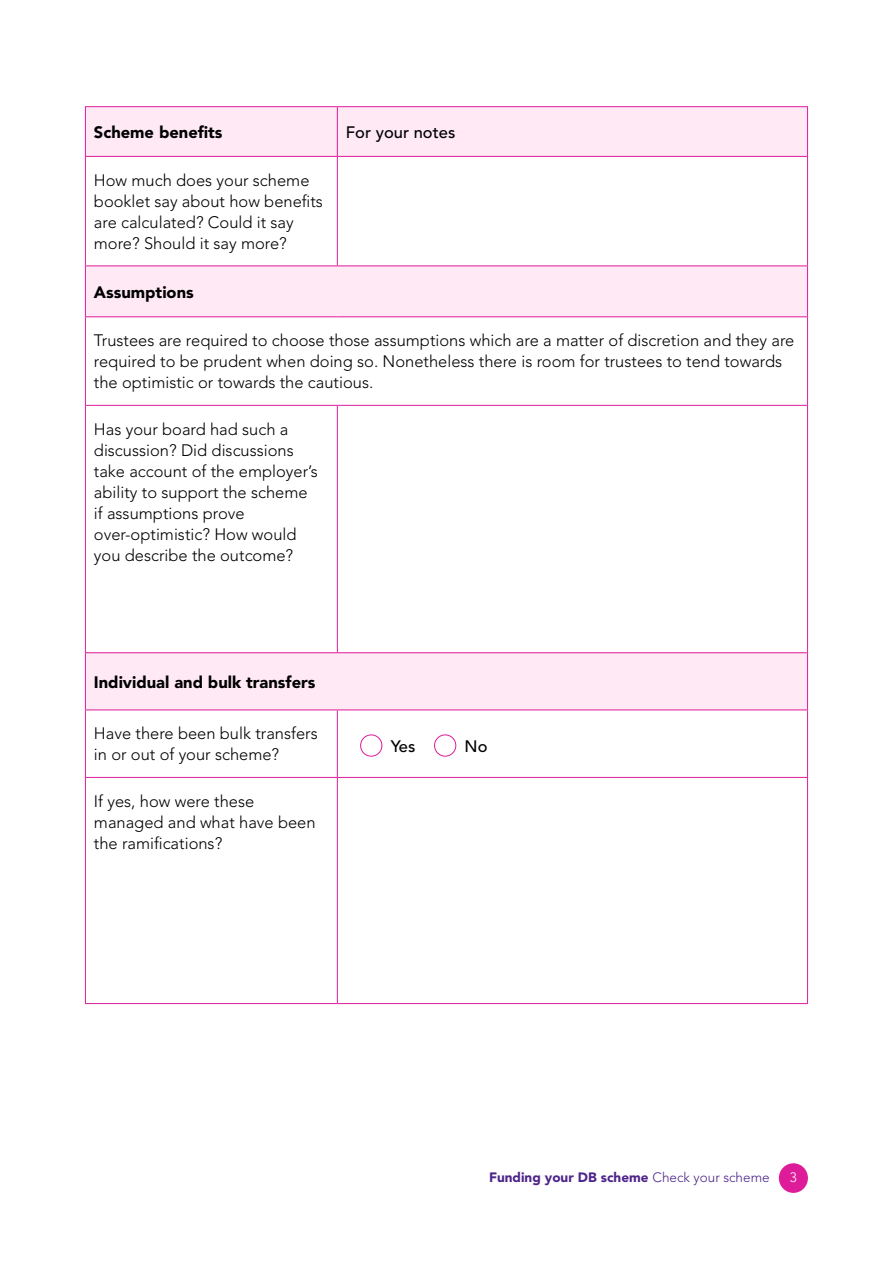
<style>
.page{position:relative;width:893px;height:1263px;background:#fff}
.page>*{position:absolute;margin:0;border:0;box-sizing:border-box;transform-origin:0 0}
.t1{font:300 16.5px/21px "Avenir LT Std";color:#000}
.t2{font:900 16.5px "Avenir LT Std";color:#000}
.t3{font:500 16.5px "Avenir LT Std";color:#000}
.t4{font:900 13.5px "Avenir LT Std";color:#4e258a}
.t5{font:300 13.5px "Avenir LT Std";color:#fff}
.s1{font-weight:300}
</style>
<div class="page">
<div style="left:85px;top:107px;width:252px;height:49px;background:#fee9f5"></div>
<div style="left:337px;top:107px;width:470px;height:49px;background:#fee9f5"></div>
<div style="left:85px;top:266px;width:722px;height:51px;background:#fee9f5"></div>
<div style="left:85px;top:653px;width:722px;height:57px;background:#fee9f5"></div>
<hr style="left:85px;top:107px;width:1px;height:49px;background:#de1b99">
<hr style="left:85px;top:266px;width:1px;height:50px;background:#de1b99">
<hr style="left:85px;top:653px;width:1px;height:56px;background:#de1b99">
<hr style="left:85px;top:106px;width:252px;height:1px;background:#de1b99">
<hr style="left:85px;top:265px;width:252px;height:1px;background:#de1b99">
<hr style="left:85px;top:652px;width:252px;height:1px;background:#de1b99">
<hr style="left:337px;top:107px;width:1px;height:49px;background:#de1b99">
<hr style="left:337px;top:106px;width:471px;height:1px;background:#de1b99">
<hr style="left:337px;top:265px;width:471px;height:1px;background:#de1b99">
<hr style="left:337px;top:652px;width:471px;height:1px;background:#de1b99">
<hr style="left:807px;top:107px;width:1px;height:49px;background:#de1b99">
<hr style="left:807px;top:266px;width:1px;height:50px;background:#de1b99">
<hr style="left:807px;top:653px;width:1px;height:56px;background:#de1b99">
<hr style="left:85px;top:157px;width:1px;height:108px;background:#de1b99">
<hr style="left:85px;top:156px;width:252px;height:1px;background:#de1b99">
<hr style="left:85px;top:316px;width:252px;height:1px;background:#de1b99">
<hr style="left:337px;top:316px;width:471px;height:1px;background:#de1b99">
<hr style="left:85px;top:405px;width:252px;height:1px;background:#de1b99">
<hr style="left:85px;top:709px;width:252px;height:1px;background:#de1b99">
<hr style="left:337px;top:157px;width:1px;height:108px;background:#de1b99">
<hr style="left:337px;top:156px;width:471px;height:1px;background:#de1b99">
<hr style="left:337px;top:405px;width:471px;height:1px;background:#de1b99">
<hr style="left:337px;top:709px;width:471px;height:1px;background:#de1b99">
<hr style="left:807px;top:157px;width:1px;height:108px;background:#de1b99">
<hr style="left:85px;top:317px;width:1px;height:88px;background:#de1b99">
<hr style="left:85px;top:406px;width:1px;height:246px;background:#de1b99">
<hr style="left:85px;top:710px;width:1px;height:67px;background:#de1b99">
<hr style="left:85px;top:778px;width:1px;height:225px;background:#de1b99">
<hr style="left:85px;top:777px;width:252px;height:1px;background:#de1b99">
<hr style="left:85px;top:1003px;width:252px;height:1px;background:#de1b99">
<hr style="left:337px;top:406px;width:1px;height:246px;background:#de1b99">
<hr style="left:337px;top:710px;width:1px;height:67px;background:#de1b99">
<hr style="left:337px;top:778px;width:1px;height:225px;background:#de1b99">
<hr style="left:807px;top:317px;width:1px;height:88px;background:#de1b99">
<hr style="left:807px;top:406px;width:1px;height:246px;background:#de1b99">
<hr style="left:807px;top:710px;width:1px;height:67px;background:#de1b99">
<hr style="left:807px;top:778px;width:1px;height:225px;background:#de1b99">
<hr style="left:337px;top:777px;width:471px;height:1px;background:#de1b99">
<hr style="left:337px;top:1003px;width:471px;height:1px;background:#de1b99">
<div style="left:360px;top:735px;width:22px;height:21px;border:1px solid #de1b99;border-radius:50%"></div>
<div style="left:434px;top:735px;width:22px;height:21px;border:1px solid #de1b99;border-radius:50%"></div>
<div style="left:779px;top:1163px;width:29px;height:30px;background:#de1b99;border-radius:50%"></div>
<p class="t2" style="left:94px;top:122px;width:130px">Scheme benefits</p>
<p class="t3" style="left:346px;top:123px;width:111px">For your notes</p>
<p class="t1" style="left:94px;top:170px;width:231px">How much does your scheme booklet say about how benefits are calculated? Could it say more? Should it say more?</p>
<p class="t2" style="left:94px;top:282px;width:101px">Assumptions</p>
<p class="t1" style="left:94px;top:330px;width:702px">Trustees are required to choose those assumptions which are a matter of discretion and they are required to be prudent when doing so. Nonetheless there is room for trustees to tend towards the optimistic or towards the cautious.</p>
<p class="t1" style="left:94px;top:419px;width:225px">Has your board had such a discussion? Did discussions take account of the employer’s ability to support the scheme if assumptions prove over-optimistic? How would you describe the outcome?</p>
<p class="t2" style="left:94px;top:672px;width:223px">Individual and bulk transfers</p>
<p class="t1" style="left:94px;top:723px;width:225px">Have there been bulk transfers in or out of your scheme?</p>
<p class="t1" style="left:94px;top:791px;width:223px">If yes, how were these managed and what have been the ramifications?</p>
<p class="t3" style="left:391px;top:736px;width:26px">Yes</p>
<p class="t3" style="left:465px;top:736px;width:24px">No</p>
<p class="t4" style="left:489px;top:1169px;width:282px">Funding your DB scheme <span class="s1">Check your scheme</span></p>
<p class="t5" style="left:790px;top:1170px;width:9px">3</p>
</div>
